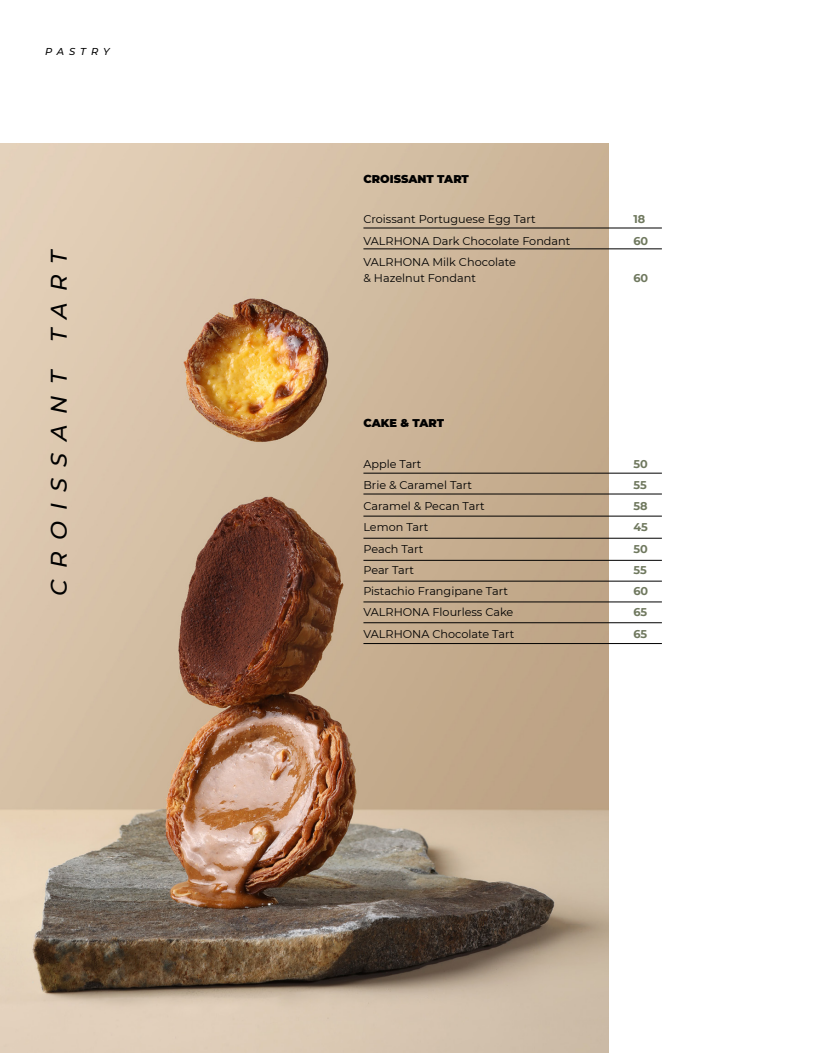
<style>
.page{position:relative;width:815px;height:1053px;background:#fff}
.page>*{position:absolute;margin:0;border:0;box-sizing:border-box;transform-origin:0 0}
.t1{font:italic 500 22.5px "Montserrat";letter-spacing:.5em;color:#000}
.t2{font:11.25px "Montserrat";color:#000}
.t3{font:700 11.25px "Montserrat";color:#6f785e}
.t4{font:900 11.25px "Montserrat";color:#000}
.t5{font:italic 500 10px "Montserrat";letter-spacing:.49em;color:#000}
</style>
<div class="page">
<img style="left:0;top:144px;width:608px;height:908px">
<hr style="left:363px;top:473px;width:299px;height:1px;background:#000">
<hr style="left:363px;top:493px;width:299px;height:1px;background:#000">
<hr style="left:363px;top:515px;width:299px;height:1px;background:#000">
<hr style="left:363px;top:538px;width:299px;height:1px;background:#000">
<hr style="left:363px;top:560px;width:299px;height:1px;background:#000">
<hr style="left:363px;top:580px;width:299px;height:1px;background:#000">
<hr style="left:363px;top:601px;width:299px;height:1px;background:#000">
<hr style="left:363px;top:622px;width:299px;height:1px;background:#000">
<hr style="left:363px;top:643px;width:299px;height:1px;background:#000">
<hr style="left:363px;top:228px;width:299px;height:1px;background:#000">
<hr style="left:363px;top:248px;width:299px;height:1px;background:#000">
<p class="t5" style="left:45px;top:44px;width:66px">PASTRY</p>
<p class="t1" style="left:43px;top:595px;width:348px;rotate:-90deg">CROISSANT TART</p>
<p class="t4" style="left:363px;top:171px;width:107px">CROISSANT TART</p>
<p class="t2" style="left:363px;top:211px;width:174px">Croissant Portuguese Egg Tart</p>
<p class="t3" style="left:633px;top:211px;width:13px">18</p>
<p class="t2" style="left:363px;top:233px;width:208px">VALRHONA Dark Chocolate Fondant</p>
<p class="t3" style="left:633px;top:232px;width:16px">60</p>
<p class="t2" style="left:363px;top:254px;width:154px">VALRHONA Milk Chocolate</p>
<p class="t2" style="left:363px;top:270px;width:114px">&amp; Hazelnut Fondant</p>
<p class="t3" style="left:633px;top:270px;width:16px">60</p>
<p class="t4" style="left:363px;top:415px;width:82px">CAKE &amp; TART</p>
<p class="t2" style="left:363px;top:455px;width:60px">Apple Tart</p>
<p class="t3" style="left:633px;top:455px;width:16px">50</p>
<p class="t2" style="left:363px;top:477px;width:110px">Brie &amp; Caramel Tart</p>
<p class="t3" style="left:633px;top:476px;width:15px">55</p>
<p class="t2" style="left:363px;top:498px;width:123px">Caramel &amp; Pecan Tart</p>
<p class="t3" style="left:633px;top:498px;width:16px">58</p>
<p class="t2" style="left:363px;top:519px;width:66px">Lemon Tart</p>
<p class="t3" style="left:633px;top:519px;width:16px">45</p>
<p class="t2" style="left:363px;top:540px;width:62px">Peach Tart</p>
<p class="t3" style="left:633px;top:540px;width:16px">50</p>
<p class="t2" style="left:363px;top:562px;width:52px">Pear Tart</p>
<p class="t3" style="left:633px;top:561px;width:15px">55</p>
<p class="t2" style="left:363px;top:583px;width:146px">Pistachio Frangipane Tart</p>
<p class="t3" style="left:633px;top:583px;width:16px">60</p>
<p class="t2" style="left:363px;top:604px;width:151px">VALRHONA Flourless Cake</p>
<p class="t3" style="left:633px;top:604px;width:15px">65</p>
<p class="t2" style="left:363px;top:625px;width:152px">VALRHONA Chocolate Tart</p>
<p class="t3" style="left:633px;top:625px;width:15px">65</p>
</div>
